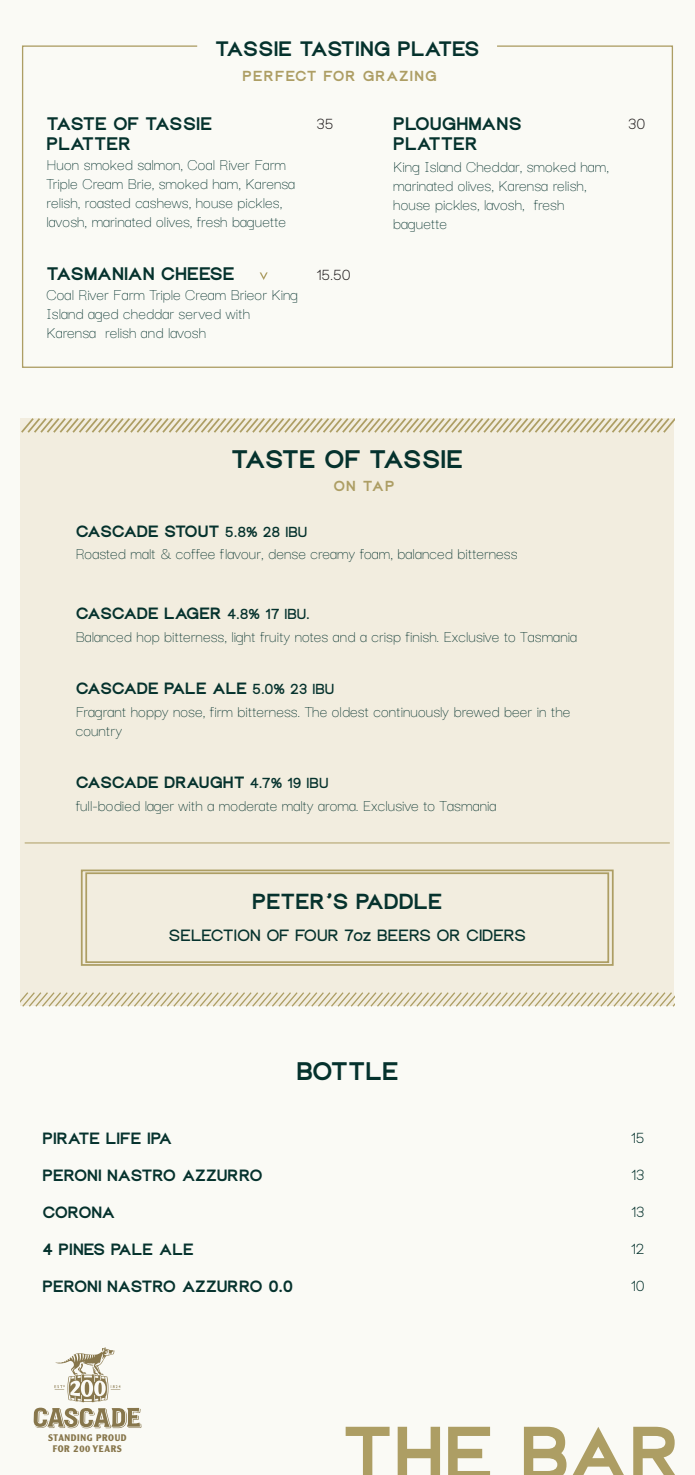
<style>
.page{position:relative;width:695px;height:1475px;background:#fff}
.page>*{position:absolute;margin:0;border:0;box-sizing:border-box;transform-origin:0 0}
.t1{font:700 73.5px "Groteska";letter-spacing:-.01em;color:#ad9e64}
.t2{font:700 24.5px "Groteska";letter-spacing:-.04em;color:#05322d}
.t3{font:700 24.5px "Groteska";letter-spacing:-.02em;color:#05322d}
.t4{font:700 21px "Groteska";color:#05322d}
.t5{font:700 20.12px "Groteska";letter-spacing:-.015em;color:#05322d}
.t6{font:300 17.5px/18.9px "Darker Grotesque";color:#05322d}
.t7{font:700 17.5px/19.6px "Groteska";color:#05322d}
.t8{font:700 17.5px "Groteska";letter-spacing:-.02em;color:#05322d}
.t9{font:700 15.75px "Groteska";letter-spacing:-.02em;color:#05322d}
.t10{font:500 15.75px "Groteska";letter-spacing:-.01em;color:#05322d}
.t11{font:700 15.75px "Groteska";color:#05322d}
.t12{font:700 15.75px "Groteska";letter-spacing:-.045em;color:#05322d}
.t13{font:700 14px "Groteska";letter-spacing:.08em;color:#ad9e64}
.t14{font:14px "Groteska";color:#05322d}
.t15{font:14px "Groteska";color:#231f20}
.t16{font:700 14px "Groteska";letter-spacing:.06em;color:#ad9e64}
.t17{font:700 9.45px/11.2px "Clearface Gothic LH";letter-spacing:.06em;color:#87764b;text-align:center}
.s1{font-weight:500;font-size:14px}
</style>
<div class="page">
<div style="left:0;top:0;width:694px;height:1474px;background:#fafaf5"></div>
<svg style="left:34px;top:1347px;width:107px;height:81px"></svg>
<div style="left:20px;top:418px;width:653px;height:588px;background:#f2eddf"></div>
<svg style="left:21px;top:990px;width:653px;height:17px"></svg>
<svg style="left:21px;top:418px;width:653px;height:16px"></svg>
<div style="left:81px;top:869px;width:532px;height:96px;border:2px solid #ad9e64"></div>
<div style="left:85px;top:872px;width:524px;height:91px;border:2px solid #ad9e64"></div>
<hr style="left:25px;top:842px;width:644px;height:1px;background:#ad9e64">
<svg style="left:22px;top:45px;width:651px;height:323px"></svg>
<p class="t5" style="left:215px;top:35px;width:266px">TASSIE TASTING PLATES</p>
<p class="t13" style="left:242px;top:66px;width:195px">PERFECT FOR GRAZING</p>
<p class="t7" style="left:47px;top:113px;width:167px">TASTE OF TASSIE<br>PLATTER</p>
<p class="t6" style="left:47px;top:155px;width:250px">Huon smoked salmon, Coal River Farm Triple Cream Brie, smoked ham, Karensa relish, roasted cashews, house pickles, lavosh, marinated olives, fresh baguette</p>
<p class="t8" style="left:47px;top:261px;width:190px">TASMANIAN CHEESE</p>
<p class="t6" style="left:47px;top:285px;width:253px">Coal River Farm Triple Cream Brieor King<br>Island aged cheddar served with<br>Karensa relish and lavosh</p>
<p class="t7" style="left:393px;top:113px;width:130px">PLOUGHMANS<br>PLATTER</p>
<p class="t6" style="left:393px;top:157px;width:217px">King Island Cheddar, smoked ham, marinated olives, Karensa relish, house pickles, lavosh, fresh baguette</p>
<p class="t15" style="left:316px;top:116px;width:18px">35</p>
<p class="t15" style="left:627px;top:115px;width:19px">30</p>
<p class="t15" style="left:316px;top:267px;width:36px">15.50</p>
<h2 class="t2" style="left:231px;top:442px;width:233px">TASTE OF TASSIE</h2>
<p class="t16" style="left:333px;top:475px;width:62px">ON TAP</p>
<p class="t12" style="left:76px;top:520px;width:233px">CASCADE STOUT <span class="s1">5.8% 28 IBU</span></p>
<p class="t6" style="left:76px;top:544px;width:443px">Roasted malt &amp; coffee flavour, dense creamy foam, balanced bitterness</p>
<p class="t9" style="left:76px;top:603px;width:235px">CASCADE LAGER <span class="s1">4.8% 17 IBU.</span></p>
<p class="t6" style="left:76px;top:626px;width:502px">Balanced hop bitterness, light fruity notes and a crisp finish. Exclusive to Tasmania</p>
<p class="t9" style="left:76px;top:677px;width:260px">CASCADE PALE ALE <span class="s1">5.0% 23 IBU</span></p>
<p class="t6" style="left:76px;top:701px;width:496px">Fragrant hoppy nose, firm bitterness. The oldest continuously brewed beer in the country</p>
<p class="t9" style="left:76px;top:771px;width:254px">CASCADE DRAUGHT <span class="s1">4.7% 19 IBU</span></p>
<p class="t6" style="left:76px;top:795px;width:422px">full-bodied lager with a moderate malty aroma. Exclusive to Tasmania</p>
<p class="t4" style="left:252px;top:886px;width:191px">PETER’S PADDLE</p>
<p class="t10" style="left:168px;top:924px;width:359px">SELECTION OF FOUR 7oz BEERS OR CIDERS</p>
<h2 class="t3" style="left:296px;top:1053px;width:104px">BOTTLE</h2>
<p class="t11" style="left:42px;top:1127px;width:131px">PIRATE LIFE IPA</p>
<p class="t9" style="left:42px;top:1164px;width:222px">PERONI NASTRO AZZURRO</p>
<p class="t9" style="left:42px;top:1201px;width:74px">CORONA</p>
<p class="t11" style="left:42px;top:1238px;width:153px">4 PINES PALE ALE</p>
<p class="t9" style="left:42px;top:1275px;width:252px">PERONI NASTRO AZZURRO 0.0</p>
<p class="t14" style="left:630px;top:1129px;width:15px">15</p>
<p class="t14" style="left:630px;top:1166px;width:15px">13</p>
<p class="t14" style="left:630px;top:1203px;width:15px">13</p>
<p class="t14" style="left:630px;top:1240px;width:15px">12</p>
<p class="t14" style="left:630px;top:1277px;width:15px">10</p>
<p class="t17" style="left:48px;top:1431px;width:80px">STANDING PROUD<br>FOR 200 YEARS</p>
<h1 class="t1" style="left:341px;top:1402px;width:342px">THE BAR</h1>
</div>
